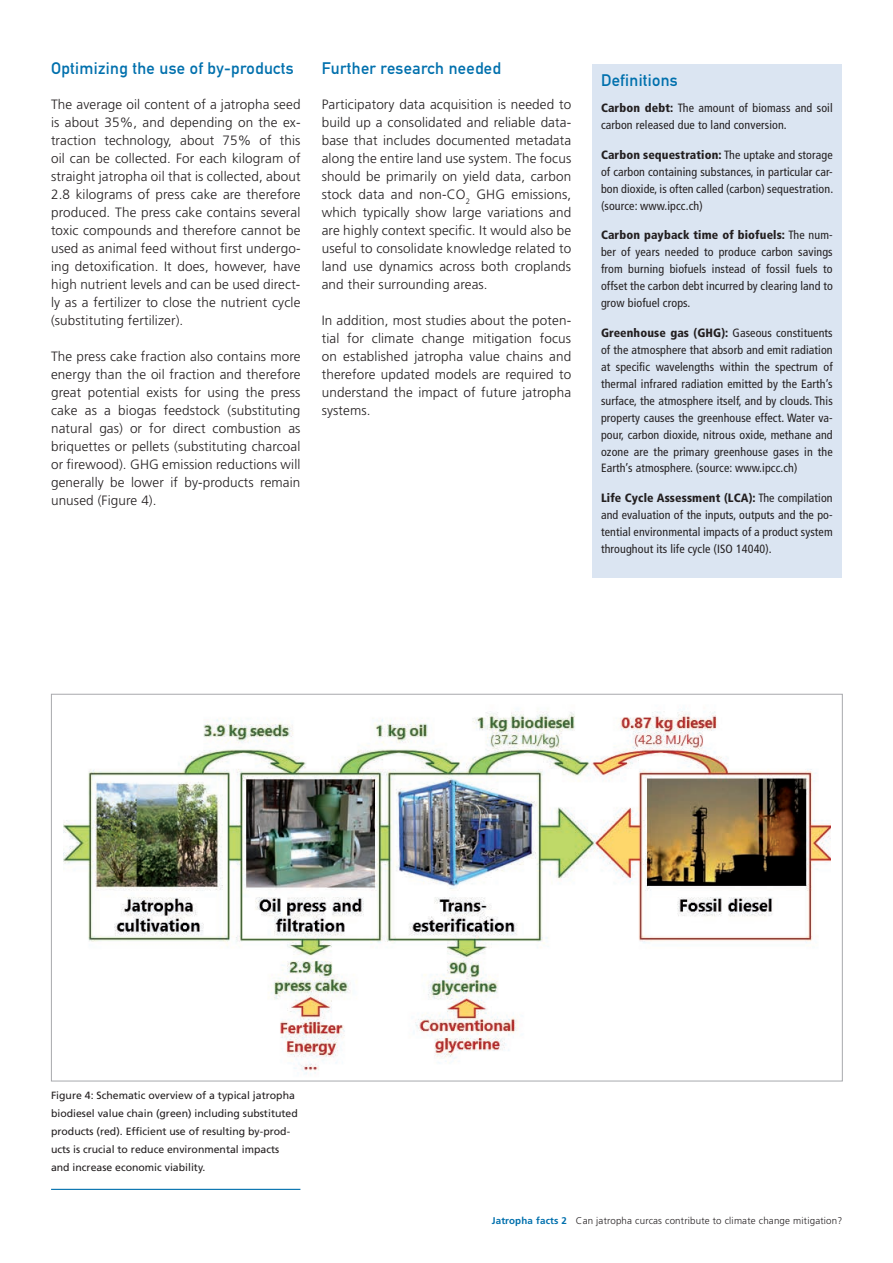
<style>
.page{position:relative;width:893px;height:1263px;background:#fff}
.page>*{position:absolute;margin:0;border:0;box-sizing:border-box;transform-origin:0 0}
.t1{font:16.5px "DIN Mittelschrift";letter-spacing:.02em;color:#0070ad}
.t2{font:300 13.5px/18px "Frutiger";letter-spacing:.01em;color:#231f20;text-align:justify}
.t3{font:condensed 12px/17px "Frutiger";letter-spacing:.01em;color:#231f20;text-align:justify}
.t4{font:10.5px/18px "Frutiger";color:#231f20}
.t5{font:300 9.75px "Frutiger";letter-spacing:.02em;color:#231f20}
.s1{font-weight:900}
.s2{font-weight:700;color:#0070ad}
</style>
<div class="page">
<div style="left:592px;top:64px;width:250px;height:513px;background:#dbe5f2"></div>
<hr style="left:51px;top:1189px;width:249px;height:1px;background:#0070ad">
<img style="left:63px;top:711px;width:767px;height:363px">
<p class="t1" style="left:51px;top:58px;width:244px">Optimizing the use of by-products</p>
<p class="t2" style="left:51px;top:96px;width:251px">The average oil content of a jatropha seed is about 35%, and depending on the ex&shy;traction technology, about 75% of this oil can be collected. For each kilogram of straight jatropha oil that is collected, about 2.8 kilograms of press cake are therefore produced. The press cake contains several toxic compounds and therefore cannot be used as animal feed without first undergo&shy;ing detoxification. It does, however, have high nutrient levels and can be used direct&shy;ly as a fertilizer to close the nutrient cycle (substituting fertilizer).</p>
<p class="t2" style="left:51px;top:348px;width:251px">The press cake fraction also contains more energy than the oil fraction and therefore great potential exists for using the press cake as a biogas feedstock (substituting natural gas) or for direct combustion as briquettes or pellets (substituting charcoal or firewood). GHG emission reductions will generally be lower if by-products remain unused (Figure 4).</p>
<p class="t1" style="left:322px;top:58px;width:181px">Further research needed</p>
<p class="t2" style="left:322px;top:96px;width:251px">Participatory data acquisition is needed to build up a consolidated and reliable data&shy;base that includes documented metadata along the entire land use system. The focus should be primarily on yield data, carbon stock data and non-CO<sub>2</sub> GHG emissions, which typically show large variations and are highly context specific. It would also be useful to consolidate knowledge related to land use dynamics across both croplands and their surrounding areas.</p>
<p class="t2" style="left:322px;top:312px;width:251px">In addition, most studies about the poten&shy;tial for climate change mitigation focus on established jatropha value chains and therefore updated models are required to understand the impact of future jatropha systems.</p>
<p class="t1" style="left:601px;top:71px;width:78px">Definitions</p>
<p class="t3" style="left:601px;top:100px;width:233px"><span class="s1">Carbon debt:</span> The amount of biomass and soil carbon released due to land conversion.</p>
<p class="t3" style="left:601px;top:146px;width:234px"><span class="s1">Carbon sequestration:</span> The uptake and storage of carbon containing substances, in particular car&shy;bon dioxide, is often called (carbon) sequestration. (source: www.ipcc.ch)</p>
<p class="t3" style="left:601px;top:227px;width:233px"><span class="s1">Carbon payback time of biofuels:</span> The num&shy;ber of years needed to produce carbon savings from burning biofuels instead of fossil fuels to offset the carbon debt incurred by clearing land to grow biofuel crops.</p>
<p class="t3" style="left:601px;top:324px;width:233px"><span class="s1">Greenhouse gas (GHG):</span> Gaseous constituents of the atmosphere that absorb and emit radiation at specific wavelengths within the spectrum of thermal infrared radiation emitted by the Earth’s surface, the atmosphere itself, and by clouds. This property causes the greenhouse effect. Water va&shy;pour, carbon dioxide, nitrous oxide, methane and ozone are the primary greenhouse gases in the Earth’s atmosphere. (source: www.ipcc.ch)</p>
<p class="t3" style="left:601px;top:490px;width:233px"><span class="s1">Life Cycle Assessment (LCA):</span> The compilation and evaluation of the inputs, outputs and the po&shy;tential environmental impacts of a product system throughout its life cycle (ISO 14040).</p>
<p class="t4" style="left:51px;top:1087px;width:248px">Figure 4: Schematic overview of a typical jatropha biodiesel value chain (green) including substituted products (red). Efficient use of resulting by-prod&shy;ucts is crucial to reduce environmental impacts and increase economic viability.</p>
<p class="t5" style="left:492px;top:1214px;width:352px"><span class="s2">Jatropha facts 2</span> Can jatropha curcas contribute to climate change mitigation?</p>
</div>
